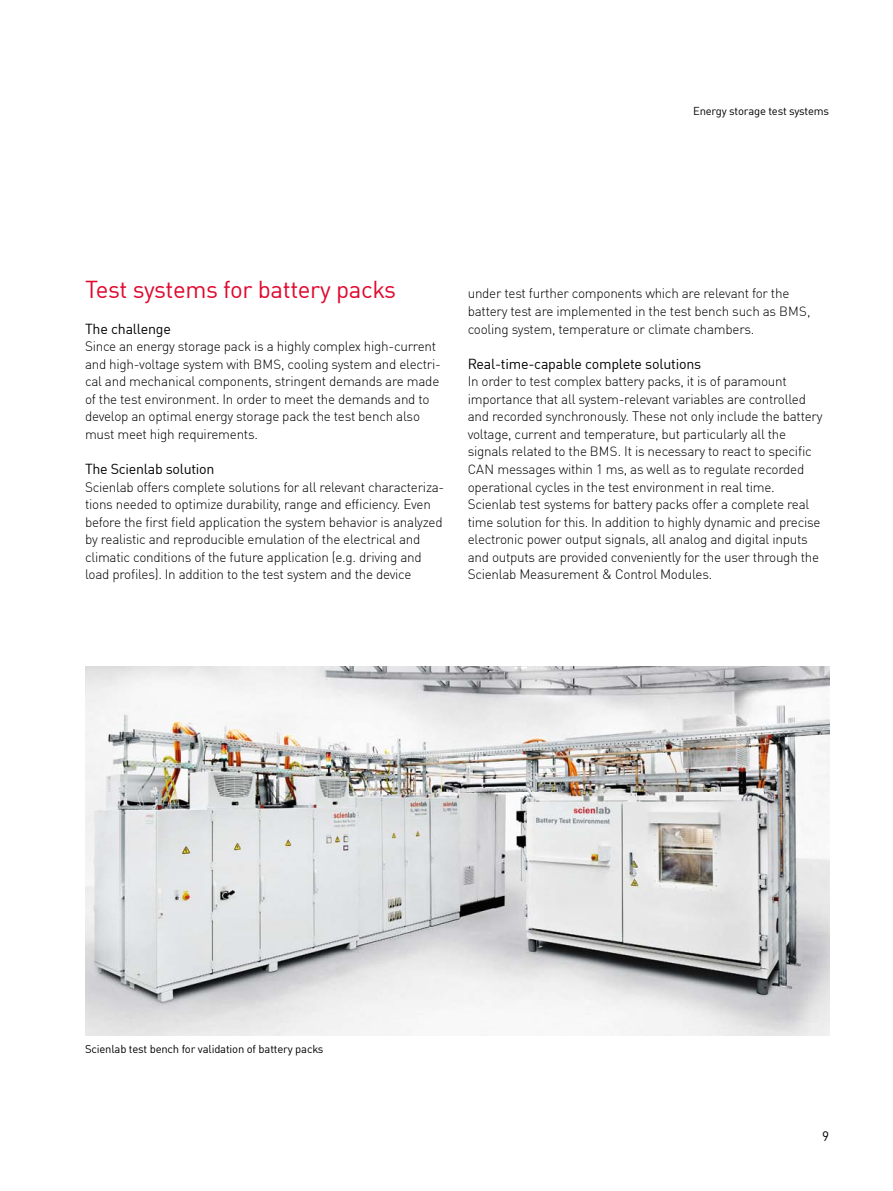
<style>
.page{position:relative;width:893px;height:1191px;background:#fff}
.page>*{position:absolute;margin:0;border:0;box-sizing:border-box;transform-origin:0 0}
.t1{font:24px "Scien Lab DIN Offc Pro";letter-spacing:-.015em;color:#e0082e}
.t2{font:14.25px "Scien Lab DIN Offc Pro";letter-spacing:-.015em;color:#000}
.t3{font:300 13.5px/17.5px "Scien Lab DIN Offc Pro";letter-spacing:-.02em;color:#000}
.t4{font:13.5px "Scien Lab DIN Offc Pro";color:#000}
.t5{font:11.25px "Scien Lab DIN Offc Pro";letter-spacing:-.015em;color:#000}
.s1{font-size:13.2px}
</style>
<div class="page">
<img style="left:85px;top:666px;width:744px;height:369px">
<p class="t5" style="left:693px;top:102px;width:138px">Energy storage test systems</p>
<h1 class="t1" style="left:85px;top:271px;width:313px">Test systems for battery packs</h1>
<p class="t2" style="left:85px;top:317px;width:87px">The challenge</p>
<p class="t3" style="left:85px;top:336px;width:357px">Since an energy storage pack is a highly complex high-current and high-voltage system with <span class="s1">BMS</span>, cooling system and electri&shy;cal and mechanical components, stringent demands are made of the test environment. In order to meet the demands and to develop an optimal energy storage pack the test bench also must meet high requirements.</p>
<p class="t2" style="left:85px;top:457px;width:131px">The Scienlab solution</p>
<p class="t3" style="left:85px;top:477px;width:361px">Scienlab offers complete solutions for all relevant characteriza&shy;tions needed to optimize durability, range and efficiency. Even before the first field application the system behavior is analyzed by realistic and reproducible emulation of the electrical and climatic conditions of the future application (e.g. driving and load profiles). In addition to the test system and the device</p>
<p class="t3" style="left:468px;top:284px;width:344px">under test further components which are relevant for the battery test are implemented in the test bench such as <span class="s1">BMS</span>, cooling system, temperature or climate chambers.</p>
<p class="t2" style="left:468px;top:352px;width:235px">Real-time-capable complete solutions</p>
<p class="t3" style="left:468px;top:371px;width:356px">In order to test complex battery packs, it is of paramount importance that all system-relevant variables are controlled and recorded synchronously. These not only include the battery voltage, current and temperature, but particularly all the signals related to the <span class="s1">BMS</span>. It is necessary to react to specific <span class="s1">CAN</span> messages within 1 ms, as well as to regulate recorded operational cycles in the test environment in real time.<br>Scienlab test systems for battery packs offer a complete real time solution for this. In addition to highly dynamic and precise electronic power output signals, all analog and digital inputs and outputs are provided conveniently for the user through the Scienlab Measurement &amp; Control Modules.</p>
<p class="t5" style="left:85px;top:1040px;width:240px">Scienlab test bench for validation of battery packs</p>
<p class="t4" style="left:822px;top:1125px;width:9px">9</p>
</div>
